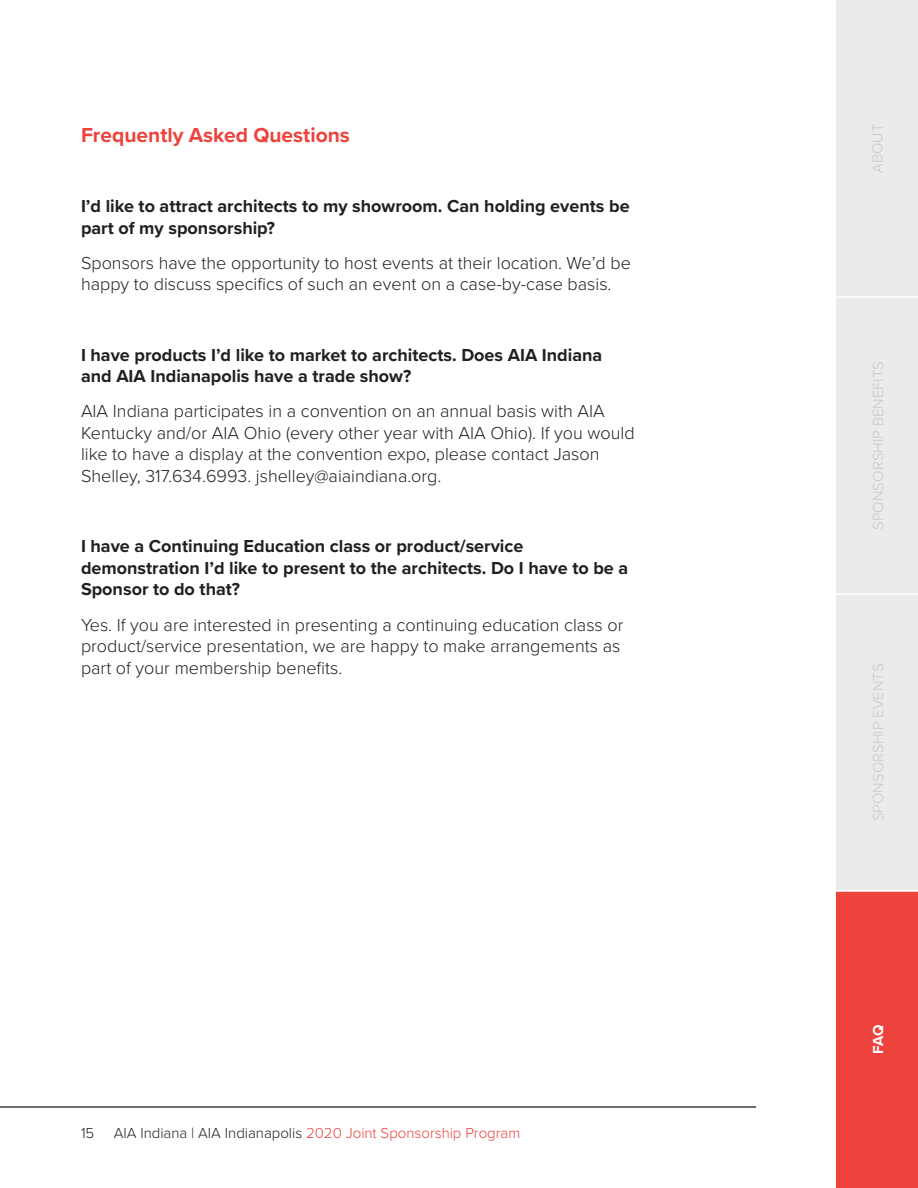
<style>
.page{position:relative;width:918px;height:1188px;background:#fff}
.page>*{position:absolute;margin:0;border:0;box-sizing:border-box;transform-origin:0 0}
.t1{font:700 21px "Proxima Nova";color:#ee423c}
.t2{font:300 18px/21.6px "Proxima Nova";color:#231f20}
.t3{font:700 18px/21.6px "Proxima Nova";color:#231f20}
.t4{font:300 15px "Proxima Nova";color:#ee423c}
.t5{font:300 15px "Proxima Nova";color:#c7c8ca}
.t6{font:700 15px "Proxima Nova";color:#fff}
.t7{font:300 15px "Proxima Nova";color:#231f20}
.s1{color:#231f20}
</style>
<div class="page">
<hr style="left:0;top:1106px;width:756px;height:2px;background:#3e3e3f">
<div style="left:836px;top:0;width:82px;height:297px;background:#edeaeb"></div>
<div style="left:836px;top:297px;width:82px;height:297px;background:#edeaeb"></div>
<div style="left:836px;top:594px;width:82px;height:297px;background:#edeaeb"></div>
<div style="left:836px;top:891px;width:82px;height:297px;background:#ee423c"></div>
<hr style="left:836px;top:593px;width:82px;height:2px;background:#fff">
<hr style="left:836px;top:890px;width:82px;height:2px;background:#fff">
<hr style="left:836px;top:296px;width:82px;height:2px;background:#fff">
<p class="t1" style="left:81px;top:119px;width:270px">Frequently Asked Questions</p>
<p class="t3" style="left:81px;top:195px;width:550px">I’d like to attract architects to my showroom. Can holding events be part of my sponsorship?</p>
<p class="t2" style="left:81px;top:251px;width:552px">Sponsors have the opportunity to host events at their location. We’d be happy to discuss specifics of such an event on a case-by-case basis.</p>
<p class="t3" style="left:81px;top:343px;width:523px">I have products I’d like to market to architects. Does AIA Indiana and AIA Indianapolis have a trade show?</p>
<p class="t2" style="left:81px;top:399px;width:555px">AIA Indiana participates in a convention on an annual basis with AIA Kentucky and/or AIA Ohio (every other year with AIA Ohio). If you would like to have a display at the convention expo, please contact Jason Shelley, 317.634.6993. jshelley@aiaindiana.org.</p>
<p class="t3" style="left:81px;top:535px;width:549px">I have a Continuing Education class or product/service demonstration I’d like to present to the architects. Do I have to be a<br>Sponsor to do that?</p>
<p class="t2" style="left:81px;top:613px;width:544px">Yes. If you are interested in presenting a continuing education class or product/service presentation, we are happy to make arrangements as part of your membership benefits.</p>
<p class="t7" style="left:81px;top:1122px;width:15px">15</p>
<p class="t4" style="left:114px;top:1122px;width:408px"><span class="s1">AIA Indiana | AIA Indianapolis</span> 2020 Joint Sponsorship Program</p>
<p class="t5" style="left:866px;top:173px;width:51px;rotate:-90deg">ABOUT</p>
<p class="t5" style="left:867px;top:530px;width:170px;rotate:-90deg">SPONSORSHIP BENEFITS</p>
<p class="t5" style="left:867px;top:821px;width:159px;rotate:-90deg">SPONSORSHIP EVENTS</p>
<p class="t6" style="left:867px;top:1054px;width:31px;rotate:-90deg">FAQ</p>
</div>
